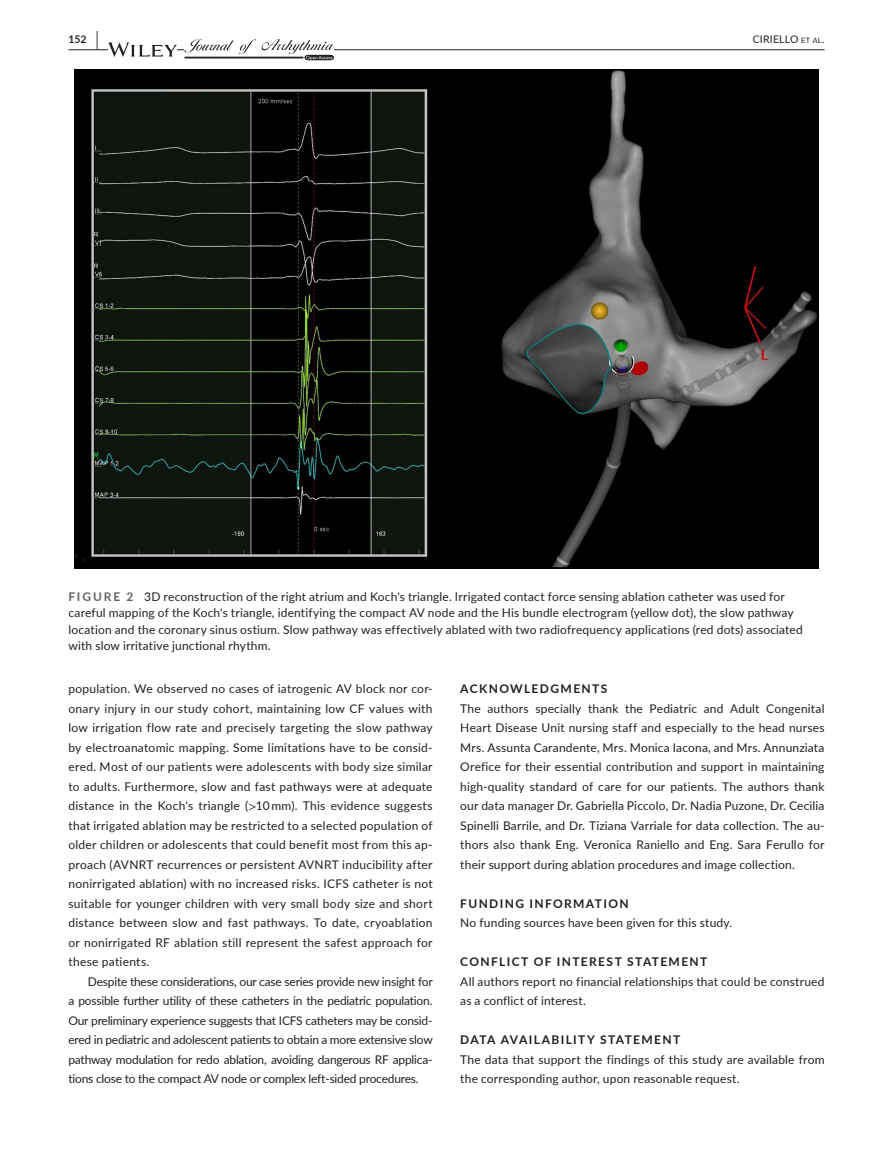
<style>
.page{position:relative;width:893px;height:1174px;background:#fff}
.page>*{position:absolute;margin:0;border:0;box-sizing:border-box;transform-origin:0 0}
.t1{font:12px/19.5px "Lato";letter-spacing:.015em;color:#231f20;text-align:justify}
.t2{font:700 12px "Lato";letter-spacing:.115em;color:#231f20}
.t3{font:10.5px "Lato";letter-spacing:.02em;color:#231f20}
.t4{font:700 10.5px "Lato";color:#231f20}
.s1{font-size:19.5px}
.s2{font-size:7.35px}
.s3{font-weight:700;color:#636366}
.s4{font-family:"STIX"}
</style>
<div class="page">
<hr style="left:68px;top:49px;width:756px;height:1px;background:#231f20">
<svg style="left:108px;top:42px;width:69px;height:15px"></svg>
<svg style="left:185px;top:39px;width:149px;height:21px"></svg>
<img style="left:74px;top:69px;width:745px;height:499px">
<p class="t4" style="left:68px;top:31px;width:31px">152 <span class="s1">|</span></p>
<p class="t3" style="left:753px;top:31px;width:73px">CIRIELLO <span class="s2">et al</span>.</p>
<p class="t1" style="left:68px;top:587px;width:736px;line-height:16.5px;text-align:left"><span class="s3">FIGURE 2</span> 3D reconstruction of the right atrium and Koch's triangle. Irrigated contact force sensing ablation catheter was used for careful mapping of the Koch's triangle, identifying the compact AV node and the His bundle electrogram (yellow dot), the slow pathway location and the coronary sinus ostium. Slow pathway was effectively ablated with two radiofrequency applications (red dots) associated with slow irritative junctional rhythm.</p>
<p class="t1" style="left:68px;top:678px;width:366px">population. We observed no cases of iatrogenic AV block nor cor&shy;onary injury in our study cohort, maintaining low CF values with low irrigation flow rate and precisely targeting the slow pathway by electroanatomic mapping. Some limitations have to be consid&shy;ered. Most of our patients were adolescents with body size similar to adults. Furthermore, slow and fast pathways were at adequate distance in the Koch's triangle (<span class="s4">&gt;</span>10 mm). This evidence suggests that irrigated ablation may be restricted to a selected population of older children or adolescents that could benefit most from this ap&shy;proach (AVNRT recurrences or persistent AVNRT inducibility after nonirrigated ablation) with no increased risks. ICFS catheter is not suitable for younger children with very small body size and short distance between slow and fast pathways. To date, cryoablation or nonirrigated RF ablation still represent the safest approach for these patients.</p>
<p class="t1" style="left:68px;top:971px;width:366px;text-indent:20px">Despite these considerations, our case series provide new insight for a possible further utility of these catheters in the pediatric population.<br>Our preliminary experience suggests that ICFS catheters may be consid&shy;ered in pediatric and adolescent patients to obtain a more extensive slow pathway modulation for redo ablation, avoiding dangerous RF applica&shy;tions close to the compact AV node or complex left-sided procedures.</p>
<p class="t2" style="left:460px;top:680px;width:148px">ACKNOWLEDGMENTS</p>
<p class="t1" style="left:460px;top:698px;width:366px">The authors specially thank the Pediatric and Adult Congenital Heart Disease Unit nursing staff and especially to the head nurses Mrs. Assunta Carandente, Mrs. Monica Iacona, and Mrs. Annunziata Orefice for their essential contribution and support in maintaining high-quality standard of care for our patients. The authors thank our data manager Dr. Gabriella Piccolo, Dr. Nadia Puzone, Dr. Cecilia Spinelli Barrile, and Dr. Tiziana Varriale for data collection. The au&shy;thors also thank Eng. Veronica Raniello and Eng. Sara Ferullo for their support during ablation procedures and image collection.</p>
<p class="t2" style="left:460px;top:894px;width:170px">FUNDING INFORMATION</p>
<p class="t1" style="left:460px;top:912px;width:273px">No funding sources have been given for this study.</p>
<p class="t2" style="left:460px;top:953px;width:249px">CONFLICT OF INTEREST STATEMENT</p>
<p class="t1" style="left:460px;top:971px;width:366px">All authors report no financial relationships that could be construed as a conflict of interest.</p>
<p class="t2" style="left:460px;top:1031px;width:221px">DATA AVAILABILITY STATEMENT</p>
<p class="t1" style="left:460px;top:1049px;width:366px">The data that support the findings of this study are available from the corresponding author, upon reasonable request.</p>
</div>
